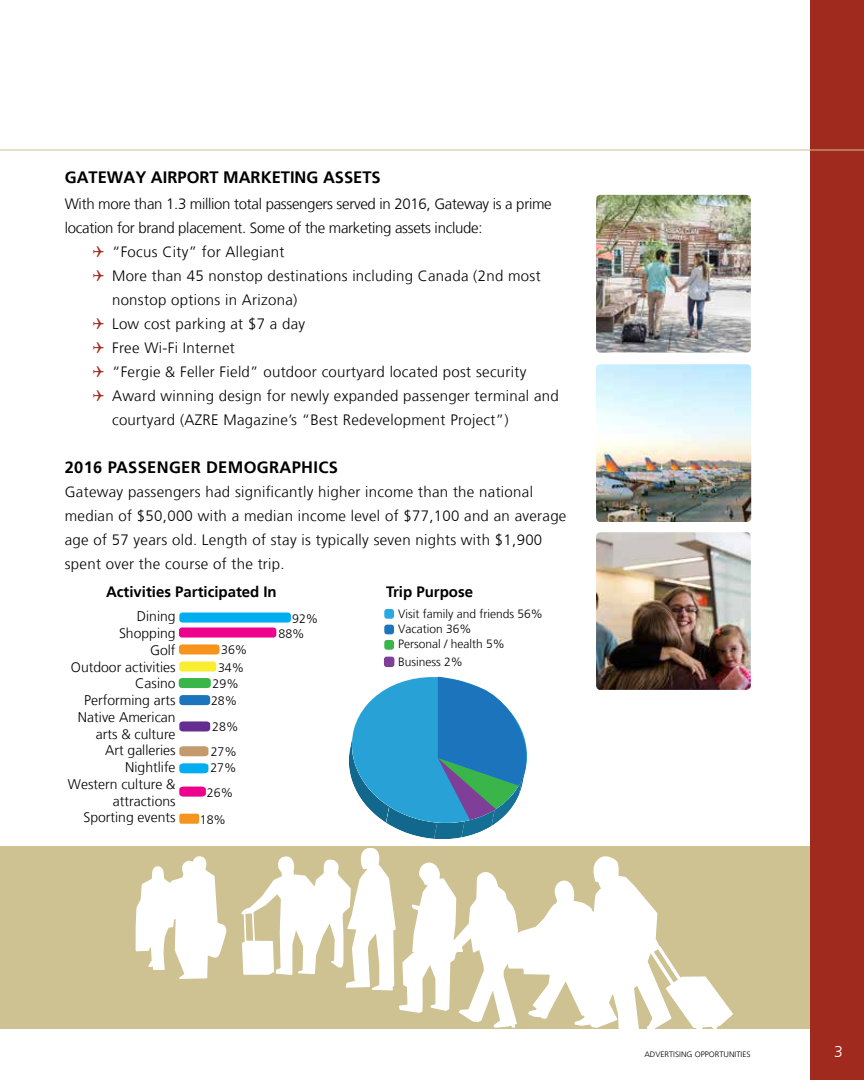
<style>
.page{position:relative;width:864px;height:1080px;background:#fff}
.page>*{position:absolute;margin:0;border:0;box-sizing:border-box;transform-origin:0 0}
.t1{font:700 16.5px "Frutiger LT";color:#000}
.t2{font:700 16.5px "Frutiger LT";letter-spacing:.02em;color:#000}
.t3{font:300 15.75px "Frutiger LT";color:#fff}
.t4{font:300 15px/24px "Frutiger LT";letter-spacing:.02em;color:#000}
.t5{font:300 15px/24px "Frutiger LT";letter-spacing:-.02em;color:#000}
.t6{font:700 15px "Frutiger LT";color:#000}
.t7{font:300 13.95px/16.8px "Frutiger LT";color:#000;text-align:right}
.t8{font:300 12.45px/25.3px "Frutiger LT";color:#000}
.t9{font:300 12px/15px "Frutiger LT";color:#000}
.t10{font:300 7.8px "Frutiger LT";color:#000;scale:1.05 1}
.s1{color:#a02a1d}
</style>
<div class="page">
<div style="left:0;top:846px;width:864px;height:183px;background:#cec192"></div>
<div style="left:810px;top:0;width:54px;height:1080px;background:#a02a1d"></div>
<svg style="left:135px;top:856px;width:92px;height:123px"></svg>
<svg style="left:241px;top:848px;width:155px;height:143px"></svg>
<svg style="left:399px;top:856px;width:259px;height:173px;fill:#fff"></svg>
<svg style="left:526px;top:934px;width:16px;height:24px"></svg>
<svg style="left:647px;top:943px;width:86px;height:86px"></svg>
<hr style="left:0;top:150px;width:864px;height:1px;background:#cec192">
<svg style="left:349px;top:677px;width:178px;height:162px"></svg>
<div style="left:384px;top:657px;width:10px;height:10px;background:#7f3f98;border-radius:3px"></div>
<div style="left:384px;top:640px;width:10px;height:10px;background:#39b54a;border-radius:3px"></div>
<div style="left:384px;top:625px;width:10px;height:9px;background:#1c75bc;border-radius:3px"></div>
<div style="left:384px;top:609px;width:10px;height:10px;background:#27aae1;border-radius:3px"></div>
<div style="left:179px;top:628px;width:97px;height:10px;background:#ec008c;border-radius:3px"></div>
<div style="left:179px;top:644px;width:41px;height:10px;background:#f7941e;border-radius:3px"></div>
<div style="left:179px;top:662px;width:37px;height:10px;background:#f9ed32;border-radius:3px"></div>
<svg style="left:179px;top:678px;width:32px;height:10px"></svg>
<svg style="left:179px;top:695px;width:31px;height:10px"></svg>
<svg style="left:179px;top:721px;width:31px;height:10px"></svg>
<svg style="left:179px;top:746px;width:29px;height:10px"></svg>
<svg style="left:179px;top:763px;width:29px;height:10px"></svg>
<svg style="left:179px;top:787px;width:27px;height:10px"></svg>
<div style="left:179px;top:613px;width:112px;height:10px;background:#00aeef;border-radius:3px"></div>
<svg style="left:179px;top:814px;width:20px;height:10px"></svg>
<img style="left:596px;top:195px;width:155px;height:158px">
<img style="left:596px;top:364px;width:155px;height:158px">
<img style="left:596px;top:532px;width:155px;height:158px">
<p class="t1" style="left:65px;top:168px;width:318px">GATEWAY AIRPORT MARKETING ASSETS</p>
<p class="t5" style="left:65px;top:192px;width:488px">With more than 1.3 million total passengers served in 2016, Gateway is a prime location for brand placement. Some of the marketing assets include:</p>
<p class="t4" style="left:92px;top:240px;width:194px"><span class="s1">✔</span> “Focus City” for Allegiant</p>
<p class="t4" style="left:112px;top:264px;width:430px;text-indent:-20px"><span class="s1">✔</span> More than 45 nonstop destinations including Canada (2nd most nonstop options in Arizona)</p>
<p class="t4" style="left:92px;top:312px;width:215px"><span class="s1">✔</span> Low cost parking at $7 a day</p>
<p class="t4" style="left:92px;top:336px;width:145px"><span class="s1">✔</span> Free Wi-Fi Internet</p>
<p class="t4" style="left:92px;top:360px;width:436px"><span class="s1">✔</span> “Fergie &amp; Feller Field” outdoor courtyard located post security</p>
<p class="t4" style="left:112px;top:384px;width:448px;text-indent:-20px"><span class="s1">✔</span> Award winning design for newly expanded passenger terminal and courtyard (AZRE Magazine’s “Best Redevelopment Project”)</p>
<p class="t2" style="left:65px;top:458px;width:275px">2016 PASSENGER DEMOGRAPHICS</p>
<p class="t4" style="left:65px;top:480px;width:503px">Gateway passengers had significantly higher income than the national median of $50,000 with a median income level of $77,100 and an average age of 57 years old. Length of stay is typically seven nights with $1,900 spent over the course of the trip.</p>
<p class="t6" style="left:106px;top:583px;width:172px">Activities Participated In</p>
<p class="t7" style="left:68px;top:608px;width:109px">Dining<br>Shopping<br>Golf<br>Outdoor activities<br>Casino<br>Performing arts<br>Native American arts &amp; culture<br>Art galleries<br>Nightlife<br>Western culture &amp; attractions<br>Sporting events</p>
<p class="t8" style="left:221px;top:638px;width:28px">36%</p>
<p class="t8" style="left:218px;top:655px;width:28px">34%</p>
<p class="t8" style="left:213px;top:671px;width:28px">29%</p>
<p class="t8" style="left:211px;top:688px;width:28px">28%</p>
<p class="t8" style="left:211px;top:714px;width:29px">28%<br>27%</p>
<p class="t8" style="left:207px;top:756px;width:31px;line-height:24.5px">27%<br>26%</p>
<p class="t8" style="left:200px;top:807px;width:28px">18%</p>
<p class="t8" style="left:292px;top:606px;width:28px">92%</p>
<p class="t8" style="left:279px;top:621px;width:28px">88%</p>
<p class="t6" style="left:386px;top:583px;width:88px">Trip Purpose</p>
<p class="t9" style="left:398px;top:607px;width:146px">Visit family and friends 56%<br>Vacation 36%<br>Personal / health 5%</p>
<p class="t9" style="left:398px;top:654px;width:66px">Business 2%</p>
<p class="t10" style="left:644px;top:1050px;width:103px">ADVERTISING OPPORTUNITIES</p>
<p class="t3" style="left:834px;top:1043px;width:10px">3</p>
</div>
